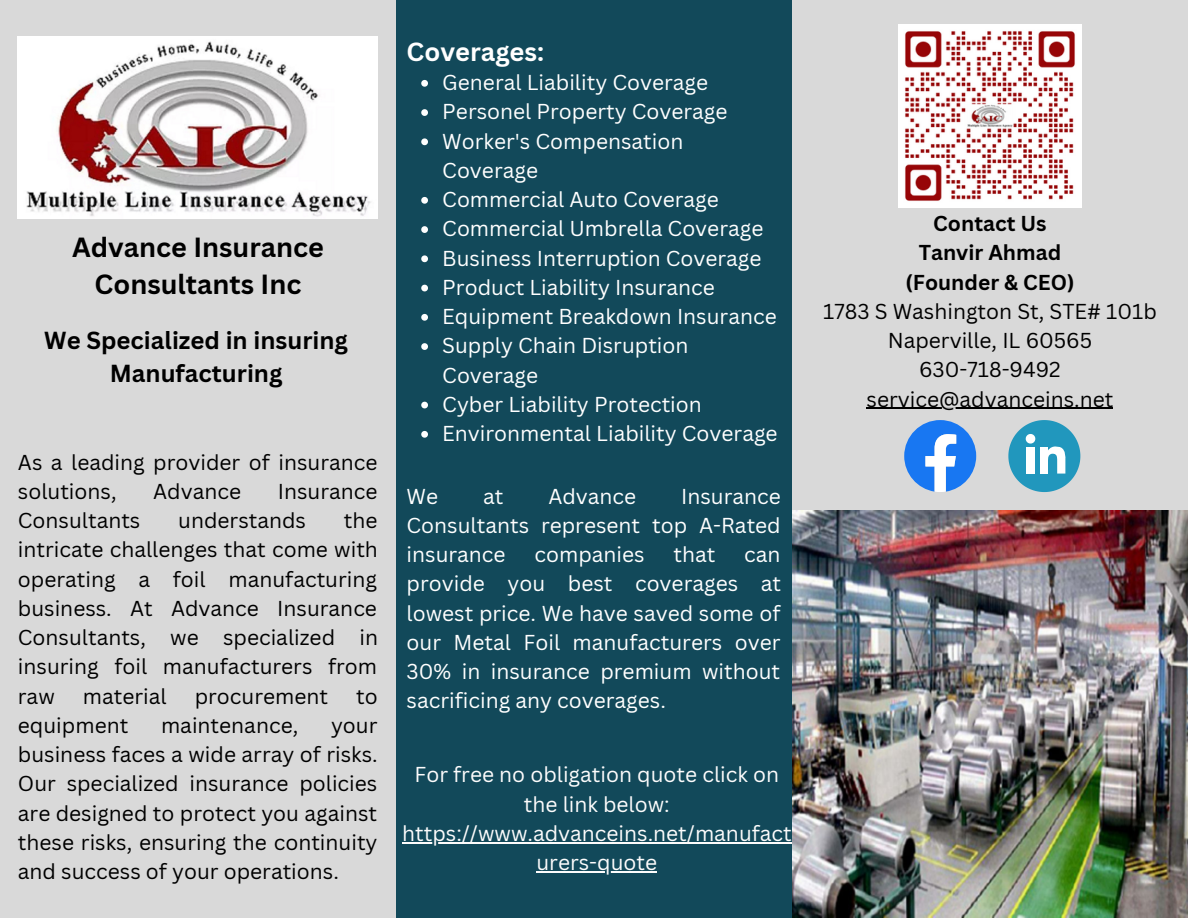
<style>
.page{position:relative;width:1188px;height:918px;background:#12495a}
.page>*{position:absolute;margin:0;border:0;box-sizing:border-box;transform-origin:0 0}
.t1{font:700 27px/37.2px "Canva Sans";color:#000;text-align:center}
.t2{font:700 25.5px "Canva Sans";color:#fff}
.t3{font:700 24px/32.7px "Canva Sans";color:#000;text-align:center}
.t4{font:21px/29.2px "Canva Sans";color:#000;text-align:justify}
.t5{font:21px/29.2px "Canva Sans";color:#fff;text-align:justify}
.t6{font:21px/29.2px "Canva Sans";color:#fdfcfc;text-align:center}
.t7{font:700 21px "Canva Sans";color:#000}
</style>
<div class="page">
<div style="left:0;top:0;width:396px;height:918px;background:#d9d9d9"></div>
<div style="left:792px;top:0;width:396px;height:918px;background:#d9d9d9"></div>
<img style="left:792px;top:510px;width:396px;height:408px">
<img style="left:18px;top:36px;width:360px;height:183px">
<hr style="left:867px;top:408px;width:246px;height:1px;background:#000">
<svg style="left:904px;top:420px;width:72px;height:72px"></svg>
<svg style="left:1008px;top:420px;width:72px;height:72px"></svg>
<img style="left:898px;top:24px;width:184px;height:183px">
<hr style="left:402px;top:842px;width:389px;height:1px;background:#fdfcfc">
<hr style="left:536px;top:871px;width:121px;height:1px;background:#fdfcfc">
<svg style="left:421px;top:80px;width:7px;height:7px"></svg>
<svg style="left:421px;top:109px;width:7px;height:7px"></svg>
<svg style="left:421px;top:138px;width:7px;height:7px"></svg>
<svg style="left:421px;top:197px;width:7px;height:7px"></svg>
<svg style="left:421px;top:226px;width:7px;height:7px"></svg>
<svg style="left:421px;top:255px;width:7px;height:7px"></svg>
<svg style="left:421px;top:285px;width:7px;height:6px"></svg>
<svg style="left:421px;top:314px;width:7px;height:7px"></svg>
<svg style="left:421px;top:343px;width:7px;height:7px"></svg>
<svg style="left:421px;top:402px;width:7px;height:6px"></svg>
<svg style="left:421px;top:431px;width:7px;height:7px"></svg>
<p class="t1" style="left:72px;top:228px;width:253px">Advance Insurance<br>Consultants Inc</p>
<p class="t3" style="left:44px;top:323px;width:305px">We Specialized in insuring<br>Manufacturing</p>
<p class="t4" style="left:18px;top:447px;width:361px">As a leading provider of insurance solutions,</p>
<p class="t4" style="left:153px;top:476px;width:89px">Advance</p>
<p class="t4" style="left:278px;top:476px;width:101px">Insurance</p>
<p class="t4" style="left:18px;top:505px;width:362px;text-indent:326px">the intricate challenges that come with operating a foil manufacturing business. At Advance Insurance Consultants, we specialized in insuring foil manufacturers from raw</p>
<p class="t4" style="left:18px;top:505px;width:124px">Consultants</p>
<p class="t4" style="left:178px;top:505px;width:129px">understands</p>
<p class="t4" style="left:83px;top:681px;width:85px">material</p>
<p class="t4" style="left:195px;top:681px;width:135px">procurement</p>
<p class="t4" style="left:356px;top:681px;width:23px">to</p>
<p class="t4" style="left:18px;top:710px;width:112px">equipment</p>
<p class="t4" style="left:161px;top:710px;width:139px">maintenance,</p>
<p class="t4" style="left:18px;top:710px;width:361px;text-indent:313px">your business faces a wide array of risks.<br>Our specialized insurance policies are designed to protect you against these risks, ensuring the continuity and success of your operations.</p>
<p class="t2" style="left:407px;top:34px;width:139px">Coverages:</p>
<p class="t5" style="left:442px;top:67px;width:267px">General Liability Coverage</p>
<p class="t5" style="left:442px;top:97px;width:287px">Personel Property Coverage</p>
<p class="t5" style="left:442px;top:126px;width:243px">Worker's Compensation<br>Coverage</p>
<p class="t5" style="left:442px;top:184px;width:278px">Commercial Auto Coverage</p>
<p class="t5" style="left:442px;top:214px;width:323px">Commercial Umbrella Coverage</p>
<p class="t5" style="left:442px;top:243px;width:321px">Business Interruption Coverage</p>
<p class="t5" style="left:442px;top:272px;width:274px">Product Liability Insurance</p>
<p class="t5" style="left:442px;top:301px;width:336px">Equipment Breakdown Insurance</p>
<p class="t5" style="left:442px;top:331px;width:248px">Supply Chain Disruption<br>Coverage</p>
<p class="t5" style="left:442px;top:389px;width:261px">Cyber Liability Protection</p>
<p class="t5" style="left:442px;top:418px;width:337px">Environmental Liability Coverage</p>
<p class="t5" style="left:407px;top:481px;width:33px">We</p>
<p class="t5" style="left:483px;top:481px;width:22px">at</p>
<p class="t5" style="left:548px;top:481px;width:89px">Advance</p>
<p class="t5" style="left:407px;top:481px;width:376px;text-indent:275px">Insurance Consultants represent top A-Rated insurance</p>
<p class="t5" style="left:534px;top:539px;width:112px">companies</p>
<p class="t5" style="left:673px;top:539px;width:43px">that</p>
<p class="t5" style="left:407px;top:539px;width:376px;text-indent:337px">can provide you best coverages at lowest price. We have saved some of our Metal Foil manufacturers over 30% in insurance premium without sacrificing any coverages.</p>
<p class="t6" style="left:415px;top:760px;width:366px">For free no obligation quote click on the link below:</p>
<p class="t6" style="left:402px;top:818px;width:391px">https://www.advanceins.net/manufact urers-quote</p>
<p class="t7" style="left:933px;top:209px;width:115px">Contact Us</p>
<p class="t7" style="left:919px;top:238px;width:144px">Tanvir Ahmad</p>
<p class="t7" style="left:906px;top:267px;width:170px">(Founder &amp; CEO)</p>
<p class="t4" style="left:823px;top:296px;width:335px">1783 S Washington St, STE# 101b</p>
<p class="t4" style="left:888px;top:325px;width:206px">Naperville, IL 60565</p>
<p class="t4" style="left:919px;top:355px;width:143px">630-718-9492</p>
<p class="t4" style="left:867px;top:384px;width:248px">service@advanceins.net</p>
</div>
